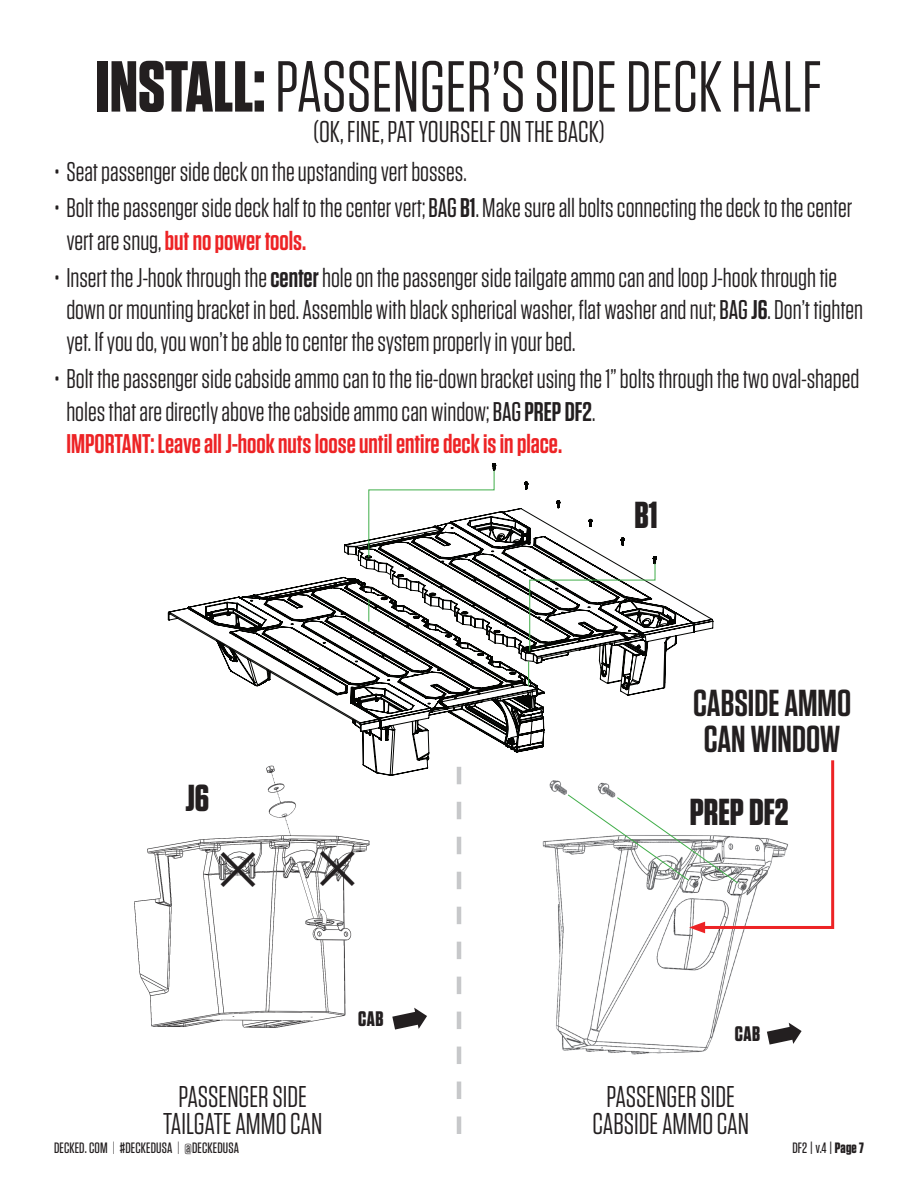
<style>
.page{position:relative;width:918px;height:1188px;background:#fff}
.page>*{position:absolute;margin:0;border:0;box-sizing:border-box;transform-origin:0 0}
.t1{font:72px "Tungsten";color:#231f20}
.t2{font:600 37.5px/36px "Tungsten";color:#231f20}
.t3{font:700 37.5px "Tungsten";color:#231f20}
.t4{font:30px/27px "Tungsten";color:#231f20;text-align:center}
.t5{font:27px/32.4px "Tungsten";color:#231f20}
.t6{font:700 21px "Tungsten";letter-spacing:.02em;color:#231f20}
.t7{font:500 15px "Tungsten";letter-spacing:.01em;color:#231f20}
.s1{font-weight:700}
.s2{font-weight:500}
.s3{font-weight:600}
.s4{font-weight:600;color:#ed2325}
.s5{font-weight:300}
</style>
<div class="page">
<img style="left:542px;top:785px;width:202px;height:270px">
<img style="left:134px;top:785px;width:236px;height:243px">
<svg style="left:457px;top:801px;width:4px;height:333px"></svg>
<svg style="left:167px;top:463px;width:547px;height:322px"></svg>
<svg style="left:529px;top:557px;width:128px;height:95px"></svg>
<svg style="left:368px;top:464px;width:128px;height:94px"></svg>
<svg style="left:368px;top:599px;width:1px;height:22px"></svg>
<svg style="left:528px;top:662px;width:1px;height:24px"></svg>
<svg style="left:567px;top:757px;width:268px;height:176px"></svg>
<svg style="left:221px;top:851px;width:134px;height:36px"></svg>
<h1 class="t1" style="left:96px;top:50px;width:728px"><span class="s1">INSTALL:</span>PASSENGER’S SIDE DECK HALF</h1>
<p class="t4" style="left:313px;top:118px;width:293px">(OK, FINE, PAT YOURSELF ON THE BACK)</p>
<p class="t5" style="left:54px;top:156px;width:414px">• Seat passenger side deck on the upstanding vert bosses.</p>
<p class="t5" style="left:66px;top:192px;width:788px;text-indent:-12px">• Bolt the passenger side deck half to the center vert; <span class="s2">BAG</span><span class="s3">B1</span>. Make sure all bolts connecting the deck to the center vert are snug, <span class="s4">but no power tools.</span></p>
<p class="t5" style="left:66px;top:261px;width:798px;text-indent:-12px">• Insert the J-hook through the <span class="s3">center</span> hole on the passenger side tailgate ammo can and loop J-hook through tie down or mounting bracket in bed. Assemble with black spherical washer, flat washer and nut; <span class="s2">BAG</span><span class="s3">J6</span>. Don’t tighten yet. If you do, you won’t be able to center the system properly in your bed.</p>
<p class="t5" style="left:66px;top:363px;width:794px;text-indent:-12px">• Bolt the passenger side cabside ammo can to the tie-down bracket using the 1” bolts through the two oval-shaped holes that are directly above the cabside ammo can window; <span class="s2">BAG</span><span class="s3">PREP DF2</span>.<br><span class="s4">IMPORTANT: Leave all J-hook nuts loose until entire deck is in place.</span></p>
<h2 class="t3" style="left:185px;top:778px;width:25px">J6</h2>
<p class="t6" style="left:358px;top:1008px;width:27px">CAB</p>
<h2 class="t3" style="left:635px;top:495px;width:25px">B1</h2>
<h2 class="t2" style="left:693px;top:686px;width:160px">CABSIDE AMMO<br>CAN WINDOW</h2>
<h2 class="t3" style="left:690px;top:792px;width:100px">PREP DF2</h2>
<p class="t6" style="left:735px;top:1023px;width:27px">CAB</p>
<p class="t4" style="left:163px;top:1084px;width:161px">PASSENGER SIDE<br>TAILGATE AMMO CAN</p>
<p class="t4" style="left:592px;top:1084px;width:158px">PASSENGER SIDE<br>CABSIDE AMMO CAN</p>
<p class="t7" style="left:54px;top:1140px;width:187px">DECKED. COM <span class="s5">|</span> #DECKEDUSA <span class="s5">|</span> @DECKEDUSA</p>
<p class="t7" style="left:792px;top:1140px;width:73px">DF2 | v.4 | <span class="s1">Page 7</span></p>
</div>
